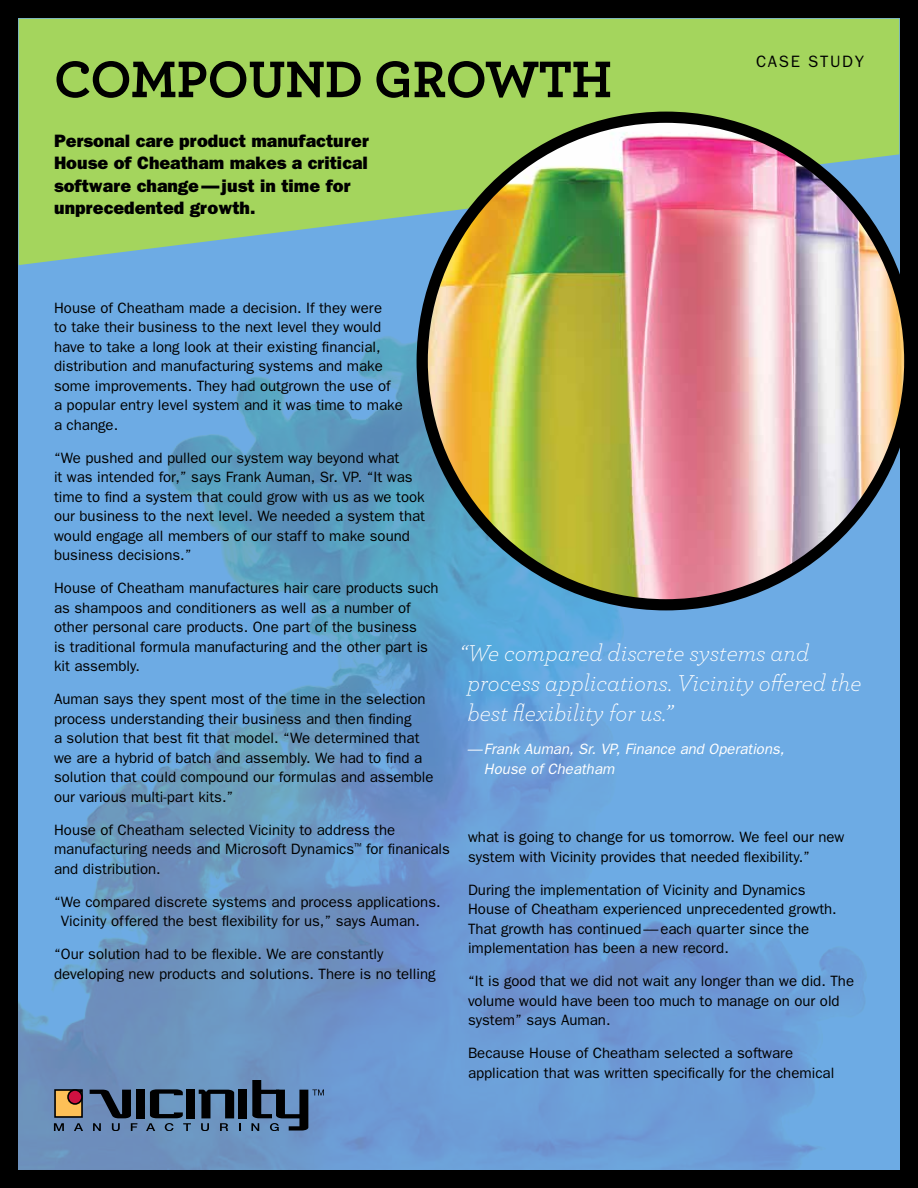
<style>
.page{position:relative;width:918px;height:1188px;background:#000}
.page>*{position:absolute;margin:0;border:0;box-sizing:border-box;transform-origin:0 0}
.t1{font:700 54px "Archer";letter-spacing:-.01em;color:#000}
.t2{font:italic 300 24px/30px "Archer";color:#fff}
.t3{font:800 18px/22.5px "Franklin Gothic";color:#000}
.t4{font:16.5px "Franklin Gothic";letter-spacing:.1em;color:#000}
.t5{font:15px/19.5px "Franklin Gothic";color:#000}
.t6{font:italic 15px/19.5px "Franklin Gothic";color:#fff}
</style>
<div class="page">
<div style="left:18px;top:18px;width:882px;height:1152px;background:#6dabe4"></div>
<img style="left:18px;top:314px;width:881px;height:856px">
<svg style="left:19px;top:19px;width:880px;height:246px;background:#9ccd68"></svg>
<img style="left:422px;top:117px;width:488px;height:488px;border-radius:244px">
<div style="left:55px;top:1090px;width:27px;height:27px;background:#fec057"></div>
<div style="left:54px;top:1089px;width:29px;height:29px;border:2px solid #000"></div>
<div style="left:136px;top:1089px;width:9px;height:29px;background:#000"></div>
<div style="left:187px;top:1089px;width:8px;height:29px;background:#000"></div>
<div style="left:239px;top:1089px;width:8px;height:29px;background:#000"></div>
<div style="left:68px;top:1090px;width:14px;height:14px;background:#ce1141;border-radius:50%"></div>
<div style="left:67px;top:1089px;width:16px;height:16px;border:2px solid #000;border-radius:50%"></div>
<svg style="left:54px;top:1123px;width:10px;height:8px"></svg>
<svg style="left:74px;top:1123px;width:9px;height:8px"></svg>
<svg style="left:90px;top:1090px;width:47px;height:41px;background:#475c7a"></svg>
<svg style="left:146px;top:1089px;width:45px;height:42px;background:#445e79"></svg>
<svg style="left:199px;top:1090px;width:41px;height:41px;background:#3f5770"></svg>
<svg style="left:251px;top:1080px;width:73px;height:51px;background:#486284"></svg>
<h1 class="t1" style="left:54px;top:37px;width:560px">COMPOUND GROWTH</h1>
<p class="t3" style="left:54px;top:129px;width:316px">Personal care product manufacturer<br>House of Cheatham makes a critical software change—just in time for unprecedented growth.</p>
<p class="t4" style="left:756px;top:52px;width:109px">CASE STUDY</p>
<p class="t5" style="left:54px;top:298px;width:350px">House of Cheatham made a decision. If they were<br>to take their business to the next level they would have to take a long look at their existing financial, distribution and manufacturing systems and make some improvements. They had outgrown the use of<br>a popular entry level system and it was time to make a change.</p>
<p class="t5" style="left:54px;top:448px;width:373px">“We pushed and pulled our system way beyond what<br>it was intended for,” says Frank Auman, Sr. VP. “It was time to find a system that could grow with us as we took our business to the next level. We needed a system that would engage all members of our staff to make sound business decisions.”</p>
<p class="t5" style="left:54px;top:578px;width:386px">House of Cheatham manufactures hair care products such as shampoos and conditioners as well as a number of other personal care products. One part of the business<br>is traditional formula manufacturing and the other part is kit assembly.</p>
<p class="t5" style="left:54px;top:689px;width:381px">Auman says they spent most of the time in the selection process understanding their business and then finding<br>a solution that best fit that model. “We determined that we are a hybrid of batch and assembly. We had to find a solution that could compound our formulas and assemble our various multi-part kits.”</p>
<p class="t5" style="left:54px;top:820px;width:398px">House of Cheatham selected Vicinity to address the manufacturing needs and Microsoft Dynamics<sup>™</sup> for finanicals and distribution.</p>
<p class="t5" style="left:61px;top:892px;width:381px;text-indent:-7px">“We compared discrete systems and process applications.<br>Vicinity offered the best flexibility for us,” says Auman.</p>
<p class="t5" style="left:54px;top:944px;width:383px">“Our solution had to be flexible. We are constantly developing new products and solutions. There is no telling</p>
<h2 class="t2" style="left:467px;top:637px;width:396px;text-indent:-8px">“We compared discrete systems and process applications. Vicinity offered the best flexibility for us.”</h2>
<p class="t6" style="left:484px;top:739px;width:302px;text-indent:-17px">— Frank Auman, Sr. VP, Finance and Operations,<br>House of Cheatham</p>
<p class="t5" style="left:468px;top:827px;width:378px">what is going to change for us tomorrow. We feel our new system with Vicinity provides that needed flexibility.”</p>
<p class="t5" style="left:468px;top:880px;width:370px">During the implementation of Vicinity and Dynamics House of Cheatham experienced unprecedented growth.<br>That growth has continued—each quarter since the implementation has been a new record.</p>
<p class="t5" style="left:468px;top:971px;width:388px">“It is good that we did not wait any longer than we did. The volume would have been too much to manage on our old system” says Auman.</p>
<p class="t5" style="left:468px;top:1043px;width:368px">Because House of Cheatham selected a software application that was written specifically for the chemical</p>
</div>
